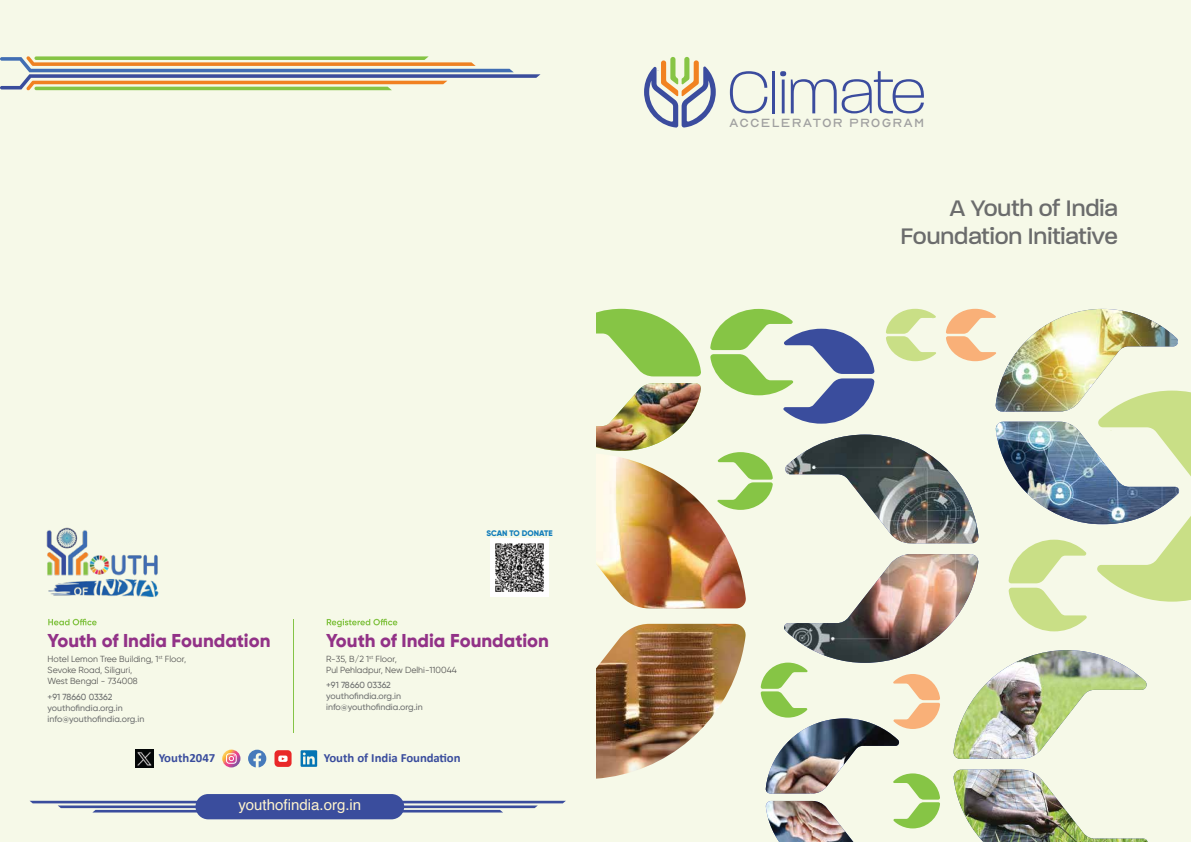
<style>
.page{position:relative;width:1191px;height:842px;background:#fff}
.page>*{position:absolute;margin:0;border:0;box-sizing:border-box;transform-origin:0 0}
.t1{font:500 24.3px/28px "Paralucent";color:#6b6c6c;text-align:right}
.t2{font:800 18.5px "Gilroy";color:#923287}
.t3{font:15px "Helvetica";color:#fff4cd}
.t4{font:12.8px "Nord";letter-spacing:.09em;color:#9f9f9f}
.t5{font:700 12.5px "Calibri";color:#3a4d9d}
.t6{font:8.8px/11px "Gilroy";color:#565655}
.t7{font:500 8.8px/11px "Gilroy";color:#6d6f6f}
.t8{font:800 8px "Gilroy";color:#127dbb}
</style>
<div class="page">
<div style="left:595px;top:0;width:596px;height:842px;background:#f6f9e8"></div>
<img style="left:596px;top:383px;width:105px;height:68px">
<img style="left:596px;top:457px;width:114px;height:151px">
<img style="left:596px;top:624px;width:114px;height:155px">
<img style="left:710px;top:309px;width:481px;height:533px">
<svg style="left:596px;top:309px;width:105px;height:67px"></svg>
<div style="left:0;top:0;width:595px;height:842px;background:#f6f9e8"></div>
<svg style="left:327px;top:619px;width:70px;height:8px"></svg>
<hr style="left:293px;top:620px;width:1px;height:113px;background:#85c446">
<img style="left:46px;top:527px;width:113px;height:99px">
<img style="left:490px;top:538px;width:59px;height:59px">
<svg style="left:0;top:56px;width:540px;height:35px"></svg>
<svg style="left:402px;top:801px;width:164px;height:12px"></svg>
<svg style="left:30px;top:801px;width:167px;height:12px"></svg>
<div style="left:195px;top:794px;width:209px;height:25px;background:#3a4d9d;border-radius:13px"></div>
<svg style="left:644px;top:57px;width:72px;height:71px"></svg>
<svg style="left:730px;top:71px;width:37px;height:42px"></svg>
<hr style="left:772px;top:71px;width:3px;height:42px;background:#3b4c9e">
<svg style="left:780px;top:71px;width:144px;height:42px"></svg>
<img style="left:135px;top:750px;width:18px;height:17px">
<svg style="left:222px;top:750px;width:18px;height:17px"></svg>
<svg style="left:226px;top:753px;width:11px;height:11px"></svg>
<svg style="left:248px;top:750px;width:18px;height:17px"></svg>
<div style="left:274px;top:750px;width:17px;height:17px;background:#e92829;border-radius:4px"></div>
<svg style="left:278px;top:755px;width:9px;height:7px"></svg>
<svg style="left:300px;top:750px;width:17px;height:17px"></svg>
<h2 class="t2" style="left:48px;top:629px;width:224px">Youth of India Foundation</h2>
<p class="t6" style="left:48px;top:653px;width:140px">Hotel Lemon Tree Building, 1<sup>st</sup> Floor,<br>Sevoke Road, Siliguri,<br>West Bengal - 734008</p>
<p class="t7" style="left:48px;top:691px;width:98px">+91 78660 03362 youthofindia.org.in info@youthofindia.org.in</p>
<p class="t8" style="left:486px;top:528px;width:68px">SCAN TO DONATE</p>
<h2 class="t2" style="left:326px;top:629px;width:224px">Youth of India Foundation</h2>
<p class="t6" style="left:326px;top:653px;width:132px">R-35, B/2 1<sup>st</sup> Floor,<br>Pul Pehladpur, New Delhi-110044</p>
<p class="t7" style="left:326px;top:679px;width:98px">+91 78660 03362 youthofindia.org.in info@youthofindia.org.in</p>
<h3 class="t5" style="left:159px;top:748px;width:58px">Youth2047</h3>
<h3 class="t5" style="left:324px;top:748px;width:138px">Youth of India Foundation</h3>
<h3 class="t3" style="left:238px;top:793px;width:124px">youthofindia.org.in</h3>
<h3 class="t4" style="left:729px;top:116px;width:197px">ACCELERATOR PROGRAM</h3>
<h1 class="t1" style="left:900px;top:195px;width:219px">A Youth of India<br>Foundation Initiative</h1>
</div>
